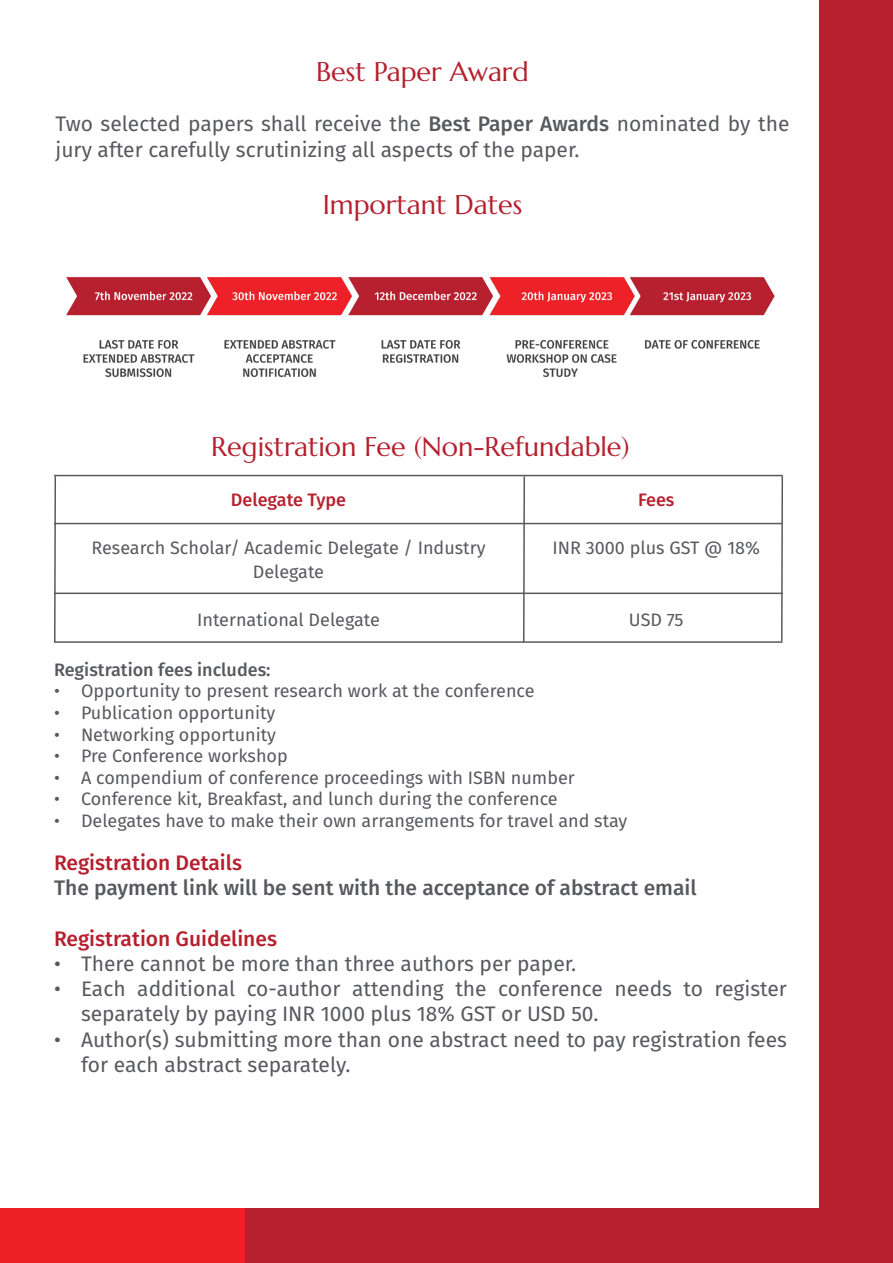
<style>
.page{position:relative;width:893px;height:1263px;background:#fff}
.page>*{position:absolute;margin:0;border:0;box-sizing:border-box;transform-origin:0 0}
.t1{font:27px "Marcellus";color:#b61f2d}
.t2{font:21px/25.2px "Fira Sans";color:#58595f}
.t3{font:21px/25.2px "Fira Sans";color:#58595e}
.t4{font:500 21px "Fira Sans";color:#58595f}
.t5{font:500 21px "Fira Sans";color:#b61f2d}
.t6{font:18px "Fira Sans";color:#58595f}
.t7{font:18px/24px "Fira Sans";color:#58595e;text-align:center}
.t8{font:500 18px "Fira Sans";color:#58595f}
.t9{font:500 18px "Fira Sans";color:#b7202e}
.s1{font-weight:500}
</style>
<div class="page">
<div style="left:819px;top:0;width:74px;height:1263px;background:#b61f2d"></div>
<div style="left:0;top:1208px;width:606px;height:55px;background:#ee2026"></div>
<div style="left:245px;top:1208px;width:607px;height:55px;background:#b61f2d"></div>
<img style="left:66px;top:277px;width:709px;height:101px">
<hr style="left:54px;top:523px;width:728px;height:1px;background:#58595f">
<hr style="left:54px;top:593px;width:728px;height:1px;background:#58595f">
<hr style="left:54px;top:641px;width:728px;height:2px;background:#58595f">
<svg style="left:522px;top:476px;width:4px;height:167px"></svg>
<hr style="left:54px;top:475px;width:728px;height:1px;background:#58595f">
<svg style="left:780px;top:474px;width:4px;height:169px"></svg>
<svg style="left:54px;top:476px;width:3px;height:167px"></svg>
<p class="t1" style="left:316px;top:55px;width:214px">Best Paper Award</p>
<p class="t3" style="left:55px;top:111px;width:735px">Two selected papers shall receive the <span class="s1">Best Paper Awards</span> nominated by the jury after carefully scrutinizing all aspects of the paper.</p>
<p class="t1" style="left:323px;top:188px;width:201px">Important Dates</p>
<p class="t1" style="left:211px;top:430px;width:420px">Registration Fee (Non-Refundable)</p>
<p class="t9" style="left:231px;top:485px;width:117px">Delegate Type</p>
<p class="t7" style="left:92px;top:535px;width:395px">Research Scholar/ Academic Delegate / Industry<br>Delegate</p>
<p class="t7" style="left:197px;top:607px;width:184px">International Delegate</p>
<p class="t9" style="left:638px;top:485px;width:38px">Fees</p>
<p class="t7" style="left:553px;top:535px;width:209px">INR 3000 plus GST @ 18%</p>
<p class="t7" style="left:629px;top:607px;width:56px">USD 75</p>
<p class="t8" style="left:54px;top:655px;width:218px">Registration fees includes:</p>
<p class="t6" style="left:54px;top:677px;width:482px">• Opportunity to present research work at the conference</p>
<p class="t6" style="left:54px;top:699px;width:223px">• Publication opportunity</p>
<p class="t6" style="left:54px;top:721px;width:224px">• Networking opportunity</p>
<p class="t6" style="left:54px;top:742px;width:235px">• Pre Conference workshop</p>
<p class="t6" style="left:54px;top:764px;width:522px">• A compendium of conference proceedings with ISBN number</p>
<p class="t6" style="left:54px;top:785px;width:505px">• Conference kit, Breakfast, and lunch during the conference</p>
<p class="t6" style="left:54px;top:807px;width:575px">• Delegates have to make their own arrangements for travel and stay</p>
<p class="t5" style="left:54px;top:846px;width:190px">Registration Details</p>
<p class="t4" style="left:54px;top:871px;width:644px">The payment link will be sent with the acceptance of abstract email</p>
<p class="t5" style="left:54px;top:921px;width:225px">Registration Guidelines</p>
<p class="t2" style="left:54px;top:950px;width:524px">• There cannot be more than three authors per paper.</p>
<p class="t2" style="left:81px;top:976px;width:707px;text-indent:-27px">• Each additional co-author attending the conference needs to register separately by paying INR 1000 plus 18% GST or USD 50.</p>
<p class="t2" style="left:81px;top:1026px;width:707px;text-indent:-27px">• Author(s) submitting more than one abstract need to pay registration fees for each abstract separately.</p>
</div>
